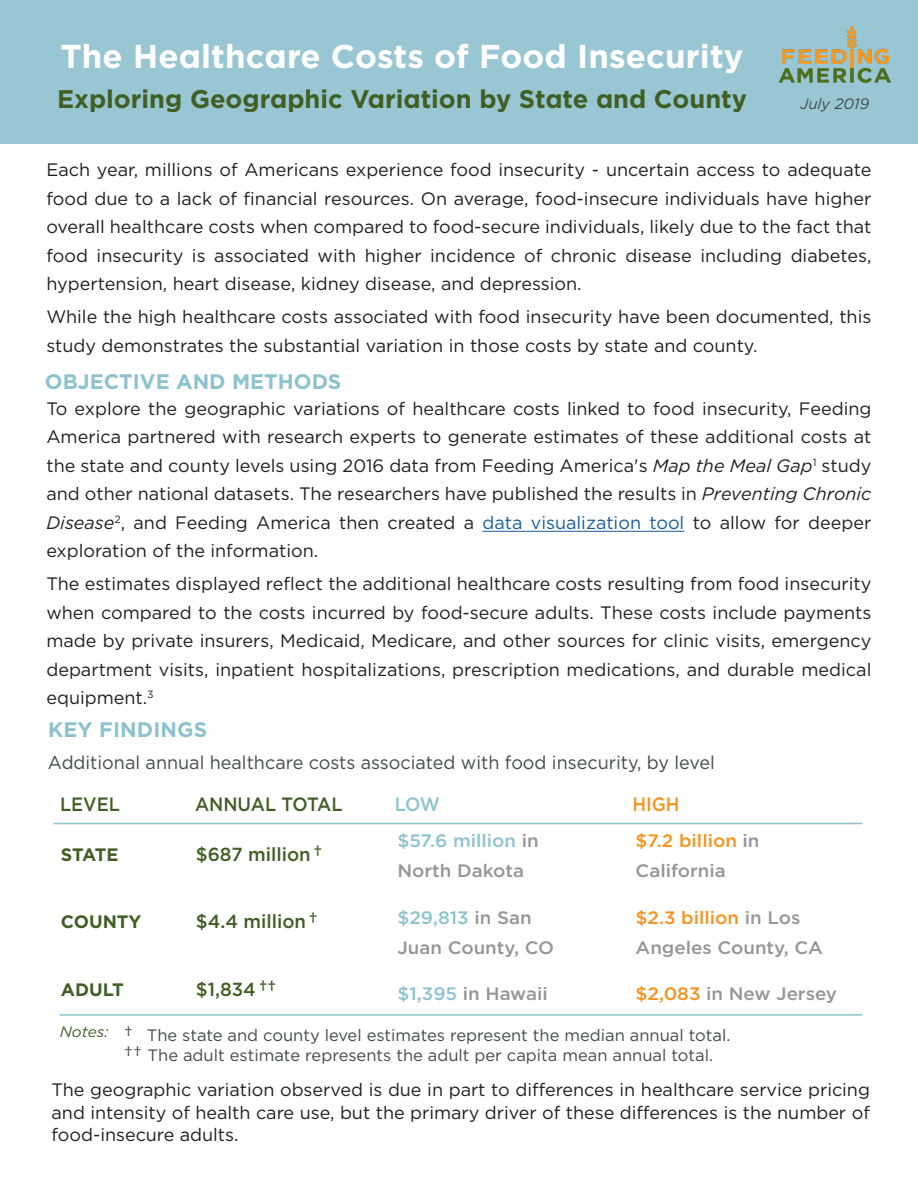
<style>
.page{position:relative;width:918px;height:1188px;background:#fff}
.page>*{position:absolute;margin:0;border:0;box-sizing:border-box;transform-origin:0 0}
.t1{font:700 33px "Gotham";letter-spacing:.005em;color:#fff}
.t2{font:700 25.5px "Gotham";color:#415f25}
.t3{font:700 21px "Gotham";color:#8dc2cf}
.t4{font:21px "Gotham";color:#434b4e}
.t5{font:500 19.2px "Gotham";color:#415f25;scale:.93 1}
.t6{font:500 19.2px "Gotham";color:#f7931d;scale:.93 1}
.t7{font:500 19.2px "Gotham";color:#8dc2cf;scale:.93 1}
.t8{font:500 18.9px "Gotham";color:#415f25}
.t9{font:18.6px "Gotham";color:#434b4e}
.t10{font:18px/28.5px "Gotham";color:#231f20;text-align:justify}
.t11{font:500 18px/30px "Gotham";color:#969597;scale:1.04 1}
.t12{font:700 18px "Gotham";color:#415f25}
.t13{font:16.5px "Gotham";color:#434b4e}
.t14{font:italic 15px "Gotham";color:#434b4e}
.t15{font:italic 15px "Gotham";color:#415f25}
.s1{font-style:italic}
.s2{color:#175d9e}
.s3{font-size:22.05px}
.s4{color:#8dc2cf}
.s5{color:#f7931d}
</style>
<div class="page">
<div style="left:0;top:0;width:918px;height:144px;background:#98c7d3"></div>
<hr style="left:482px;top:531px;width:202px;height:1px;background:#175d9e">
<hr style="left:54px;top:823px;width:808px;height:1px;background:#8dc2cf">
<img style="left:778px;top:25px;width:114px;height:58px">
<hr style="left:60px;top:1014px;width:802px;height:2px;background:#8dc2cf">
<p class="t1" style="left:61px;top:34px;width:685px">The Healthcare Costs of Food Insecurity</p>
<p class="t2" style="left:57px;top:82px;width:692px">Exploring Geographic Variation by State and County</p>
<p class="t14" style="left:800px;top:95px;width:71px">July 2019</p>
<p class="t10" style="left:46px;top:155px;width:827px">Each year, millions of Americans experience food insecurity - uncertain access to adequate food due to a lack of financial resources. On average, food-insecure individuals have higher overall healthcare costs when compared to food-secure individuals, likely due to the fact that food insecurity is associated with higher incidence of chronic disease including diabetes, hypertension, heart disease, kidney disease, and depression.</p>
<p class="t10" style="left:46px;top:302px;width:827px">While the high healthcare costs associated with food insecurity have been documented, this study demonstrates the substantial variation in those costs by state and county.</p>
<p class="t3" style="left:45px;top:367px;width:298px">OBJECTIVE AND METHODS</p>
<p class="t10" style="left:46px;top:394px;width:827px">To explore the geographic variations of healthcare costs linked to food insecurity, Feeding America partnered with research experts to generate estimates of these additional costs at the state and county levels using 2016 data from Feeding America's <span class="s1">Map the Meal Gap</span><sup>1</sup> study and other national datasets. The researchers have published the results in <span class="s1">Preventing Chronic Disease</span><sup>2</sup>, and Feeding America then created a <span class="s2">data visualization tool</span> to allow for deeper exploration of the information.</p>
<p class="t10" style="left:46px;top:569px;width:827px">The estimates displayed reflect the additional healthcare costs resulting from food insecurity when compared to the costs incurred by food-secure adults. These costs include payments made by private insurers, Medicaid, Medicare, and other sources for clinic visits, emergency department visits, inpatient hospitalizations, prescription medications, and durable medical equipment.<sup>3</sup></p>
<p class="t3" style="left:48px;top:716px;width:161px">KEY FINDINGS</p>
<p class="t9" style="left:48px;top:751px;width:668px">Additional annual healthcare costs associated with food insecurity, by level</p>
<p class="t5" style="left:60px;top:792px;width:66px">LEVEL</p>
<p class="t5" style="left:195px;top:792px;width:160px">ANNUAL TOTAL</p>
<p class="t7" style="left:395px;top:792px;width:50px">LOW</p>
<p class="t6" style="left:632px;top:792px;width:52px">HIGH</p>
<p class="t12" style="left:61px;top:843px;width:59px">STATE</p>
<p class="t8" style="left:196px;top:842px;width:128px">$687 million<span class="s3">†</span></p>
<p class="t11" style="left:398px;top:826px;width:137px"><span class="s4">$57.6 million</span> in<br>North Dakota</p>
<p class="t11" style="left:398px;top:902px;width:152px"><span class="s4">$29,813</span> in San<br>Juan County, CO</p>
<p class="t11" style="left:398px;top:979px;width:146px"><span class="s4">$1,395</span> in Hawaii</p>
<p class="t11" style="left:636px;top:826px;width:121px"><span class="s5">$7.2 billion</span> in<br>California</p>
<p class="t11" style="left:636px;top:902px;width:182px"><span class="s5">$2.3 billion</span> in Los<br>Angeles County, CA</p>
<p class="t11" style="left:636px;top:979px;width:195px"><span class="s5">$2,083</span> in New Jersey</p>
<p class="t12" style="left:61px;top:910px;width:82px">COUNTY</p>
<p class="t8" style="left:196px;top:909px;width:123px">$4.4 million<span class="s3">†</span></p>
<p class="t12" style="left:61px;top:978px;width:64px">ADULT</p>
<p class="t8" style="left:196px;top:977px;width:82px">$1,834<span class="s3">††</span></p>
<p class="t15" style="left:60px;top:1022px;width:50px">Notes:</p>
<p class="t4" style="left:124px;top:1021px;width:10px">†</p>
<p class="t13" style="left:147px;top:1025px;width:585px">The state and county level estimates represent the median annual total.</p>
<p class="t4" style="left:124px;top:1040px;width:19px">††</p>
<p class="t13" style="left:147px;top:1045px;width:567px">The adult estimate represents the adult per capita mean annual total.</p>
<p class="t10" style="left:52px;top:1078px;width:820px;line-height:22.5px">The geographic variation observed is due in part to differences in healthcare service pricing and intensity of health care use, but the primary driver of these differences is the number of food-insecure adults.</p>
</div>
